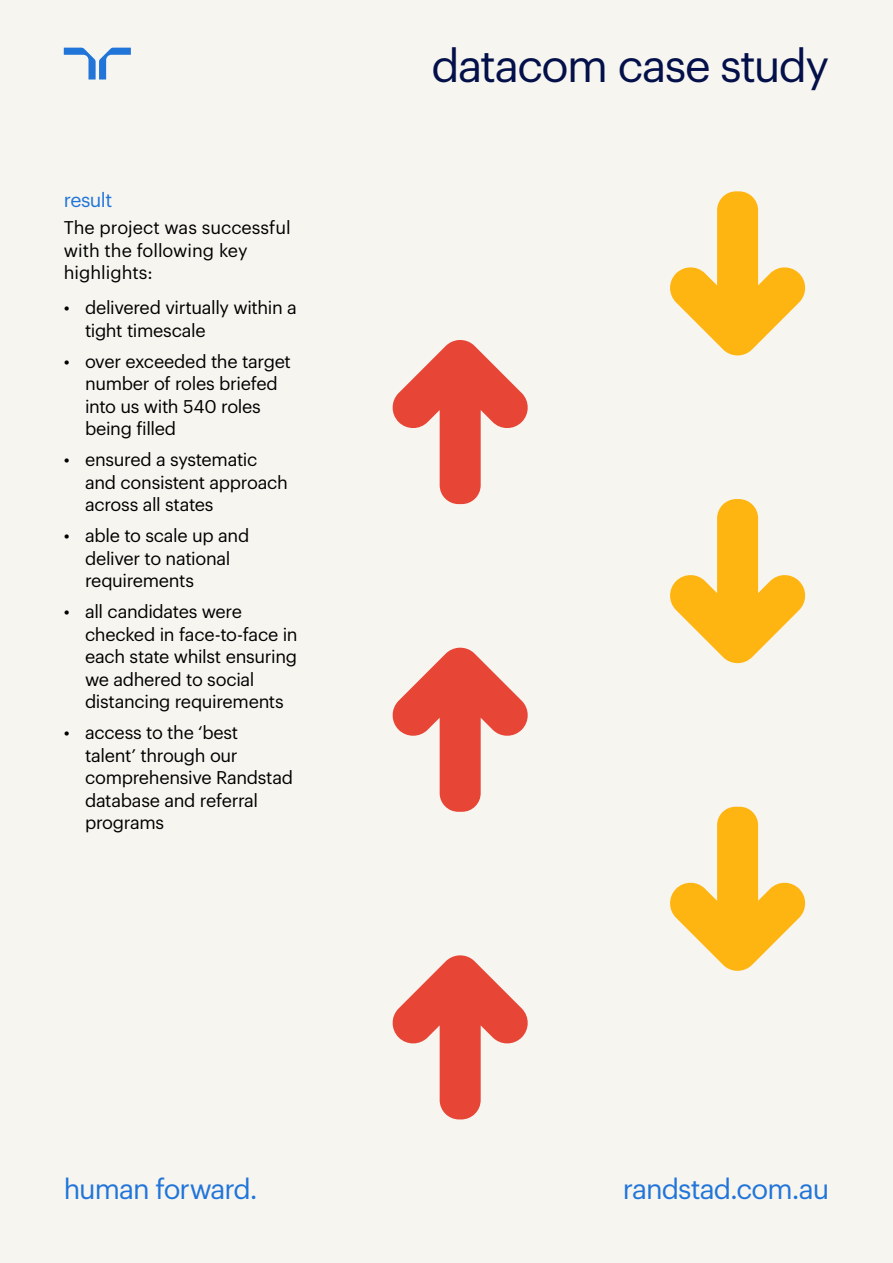
<style>
.page{position:relative;width:893px;height:1263px;background:#f7f5f0}
.page>*{position:absolute;margin:0;border:0;box-sizing:border-box;transform-origin:0 0}
.t1{font:45px "Graphik";letter-spacing:-.035em;color:#041049}
.t2{font:27.75px "Graphik";letter-spacing:-.035em;color:#2175d9}
.t3{font:19.5px "Graphik";letter-spacing:-.025em;color:#2175d9}
.t4{font:18px/22.5px "Graphik";letter-spacing:-.015em;color:#000}
</style>
<div class="page">
<svg style="left:64px;top:48px;width:67px;height:32px"></svg>
<svg style="left:392px;top:955px;width:136px;height:164px"></svg>
<svg style="left:392px;top:648px;width:136px;height:164px"></svg>
<svg style="left:392px;top:340px;width:136px;height:164px"></svg>
<svg style="left:670px;top:191px;width:136px;height:164px"></svg>
<svg style="left:670px;top:499px;width:136px;height:164px"></svg>
<svg style="left:670px;top:807px;width:136px;height:164px"></svg>
<p class="t3" style="left:64px;top:186px;width:50px">result</p>
<p class="t4" style="left:64px;top:215px;width:228px">The project was successful with the following key highlights:</p>
<p class="t4" style="left:85px;top:295px;width:213px;text-indent:-21px">• delivered virtually within a tight timescale</p>
<p class="t4" style="left:85px;top:349px;width:207px;text-indent:-21px">• over exceeded the target number of roles briefed into us with 540 roles being filled</p>
<p class="t4" style="left:85px;top:447px;width:204px;text-indent:-21px">• ensured a systematic and consistent approach across all states</p>
<p class="t4" style="left:85px;top:523px;width:166px;text-indent:-21px">• able to scale up and deliver to national requirements</p>
<p class="t4" style="left:85px;top:599px;width:214px;text-indent:-21px">• all candidates were checked in face-to-face in each state whilst ensuring we adhered to social distancing requirements</p>
<p class="t4" style="left:85px;top:720px;width:210px;text-indent:-21px">• access to the ‘best talent’ through our comprehensive Randstad database and referral programs</p>
<h1 class="t1" style="left:432px;top:32px;width:399px">datacom case study</h1>
<h2 class="t2" style="left:64px;top:1168px;width:195px">human forward.</h2>
<h2 class="t2" style="left:623px;top:1168px;width:208px">randstad.com.au</h2>
</div>
